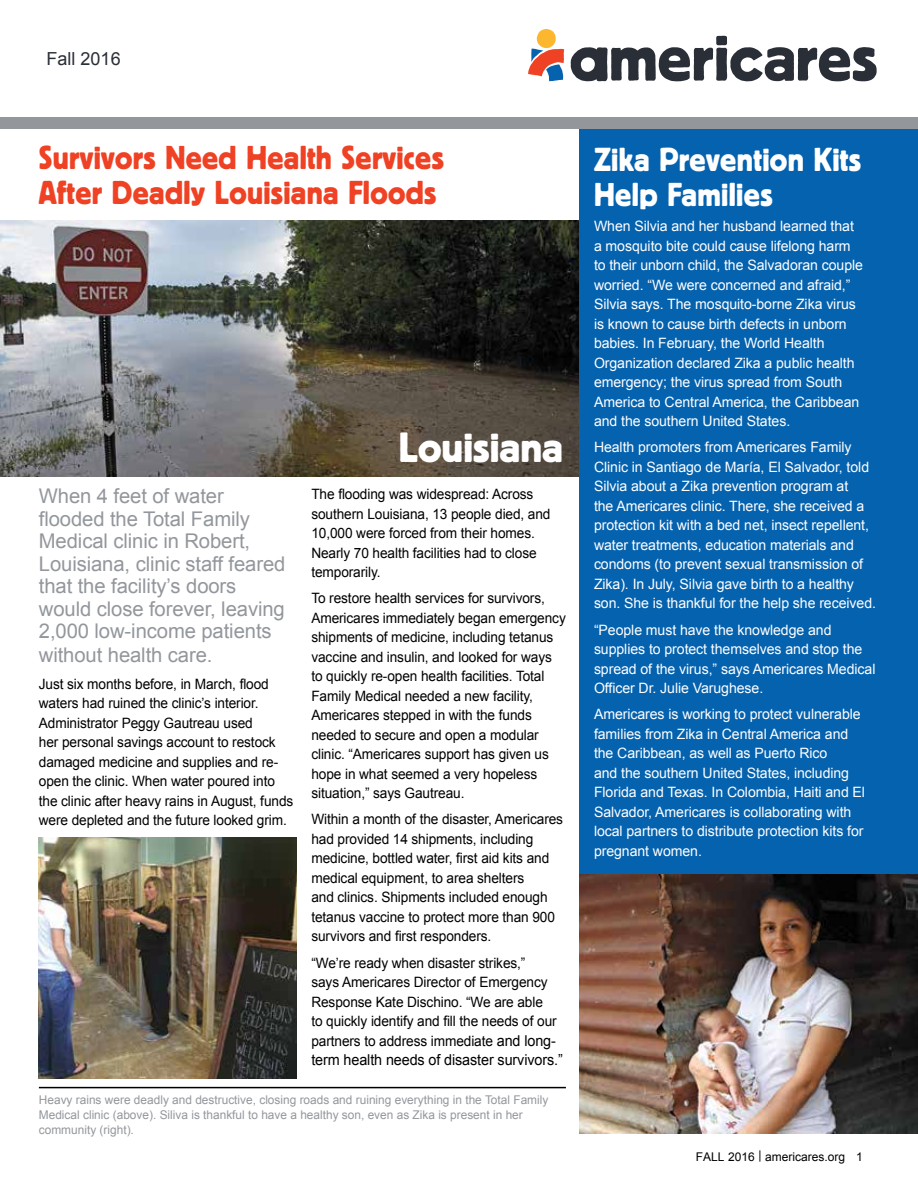
<style>
.page{position:relative;width:918px;height:1188px;background:#fff}
.page>*{position:absolute;margin:0;border:0;box-sizing:border-box;transform-origin:0 0}
.t1{font:42px "Block Berthold BQ";color:#fff}
.t2{font:33px/34.5px "Block Berthold BQ";letter-spacing:.01em;color:#ef4123;scale:.94 1}
.t3{font:33px/34.5px "Block Berthold BQ";letter-spacing:.01em;color:#fff;scale:.95 1}
.t4{font:20.25px/22.6px "Arial";letter-spacing:-.005em;color:#93979c}
.t5{font:18px "Arial";color:#2a2e36}
.t6{font:15px "Arial";letter-spacing:-.01em;color:#000;scale:.96 1}
.t7{font:14.25px/19.5px "Arial";letter-spacing:-.01em;color:#000;scale:.96 1}
.t8{font:14.25px/19.5px "Arial";letter-spacing:-.005em;color:#fff}
.t9{font:12px/15px "Arial";color:#93979c}
.t10{font:12px "Arial";color:#000}
.s1{font-size:15px}
</style>
<div class="page">
<img style="left:0;top:221px;width:580px;height:256px">
<div style="left:580px;top:128px;width:338px;height:1006px;background:#0562af"></div>
<svg style="left:528px;top:29px;width:36px;height:52px"></svg>
<svg style="left:571px;top:36px;width:305px;height:45px"></svg>
<div style="left:0;top:118px;width:918px;height:11px;background:#93979c"></div>
<hr style="left:39px;top:1087px;width:527px;height:1px;background:#000">
<img style="left:580px;top:875px;width:338px;height:259px">
<img style="left:39px;top:838px;width:258px;height:241px">
<p class="t5" style="left:47px;top:48px;width:76px">Fall 2016</p>
<h2 class="t2" style="left:39px;top:141px;width:432px">Survivors Need Health Services<br>After Deadly Louisiana Floods</h2>
<h3 class="t4" style="left:39px;top:485px;width:248px">When 4 feet of water flooded the Total Family<br>Medical clinic in Robert,<br>Louisiana, clinic staff feared that the facility’s doors would close forever, leaving<br>2,000 low-income patients without health care.</h3>
<p class="t7" style="left:39px;top:674px;width:267px">Just six months before, in March, flood waters had ruined the clinic’s interior.<br>Administrator Peggy Gautreau used<br>her personal savings account to restock damaged medicine and supplies and re&shy;open the clinic. When water poured into the clinic after heavy rains in August, funds were depleted and the future looked grim.</p>
<h1 class="t1" style="left:399px;top:424px;width:166px">Louisiana</h1>
<p class="t7" style="left:311px;top:484px;width:251px">The flooding was widespread: Across southern Louisiana, 13 people died, and 10,000 were forced from their homes.<br>Nearly 70 health facilities had to close temporarily.</p>
<p class="t7" style="left:311px;top:589px;width:267px">To restore health services for survivors, Americares immediately began emergency shipments of medicine, including tetanus vaccine and insulin, and looked for ways to quickly re-open health facilities. Total Family Medical needed a new facility, Americares stepped in with the funds needed to secure and open a modular clinic. “Americares support has given us hope in what seemed a very hopeless situation,” says Gautreau.</p>
<p class="t7" style="left:311px;top:810px;width:264px">Within a month of the disaster, Americares had provided 14 shipments, including medicine, bottled water, first aid kits and medical equipment, to area shelters<br>and clinics. Shipments included enough tetanus vaccine to protect more than 900 survivors and first responders.</p>
<p class="t7" style="left:311px;top:953px;width:257px">“We’re ready when disaster strikes,” says Americares Director of Emergency Response Kate Dischino. “We are able to quickly identify and fill the needs of our partners to address immediate <span class="s1">and long-</span></p>
<p class="t6" style="left:311px;top:1052px;width:263px">term health needs of disaster survivors.”</p>
<p class="t9" style="left:39px;top:1092px;width:511px">Heavy rains were deadly and destructive, closing roads and ruining everything in the Total Family<br>Medical clinic (above). Siliva is thankful to have a healthy son, even as Zika is present in her community (right).</p>
<h2 class="t3" style="left:594px;top:143px;width:283px">Zika Prevention Kits<br>Help Families</h2>
<p class="t8" style="left:594px;top:216px;width:271px">When Silvia and her husband learned that a mosquito bite could cause lifelong harm to their unborn child, the Salvadoran couple worried. “We were concerned and afraid,” Silvia says. The mosquito-borne Zika virus is known to cause birth defects in unborn babies. In February, the World Health Organization declared Zika a public health emergency; the virus spread from South America to Central America, the Caribbean and the southern United States.</p>
<p class="t8" style="left:594px;top:438px;width:284px">Health promoters from Americares Family Clinic in Santiago de María, El Salvador, told Silvia about a Zika prevention program at<br>the Americares clinic. There, she received a protection kit with a bed net, insect repellent, water treatments, education materials and condoms (to prevent sexual transmission of Zika). In July, Silvia gave birth to a healthy son. She is thankful for the help she received.</p>
<p class="t8" style="left:594px;top:620px;width:283px">“People must have the knowledge and supplies to protect themselves and stop the spread of the virus,” says Americares Medical Officer Dr. Julie Varughese.</p>
<p class="t8" style="left:594px;top:705px;width:273px">Americares is working to protect vulnerable families from Zika in Central America and the Caribbean, as well as Puerto Rico<br>and the southern United States, including Florida and Texas. In Colombia, Haiti and El Salvador, Americares is collaborating with local partners to distribute protection kits for pregnant women.</p>
<p class="t10" style="left:696px;top:1150px;width:169px">FALL 2016 | americares.org 1</p>
</div>
